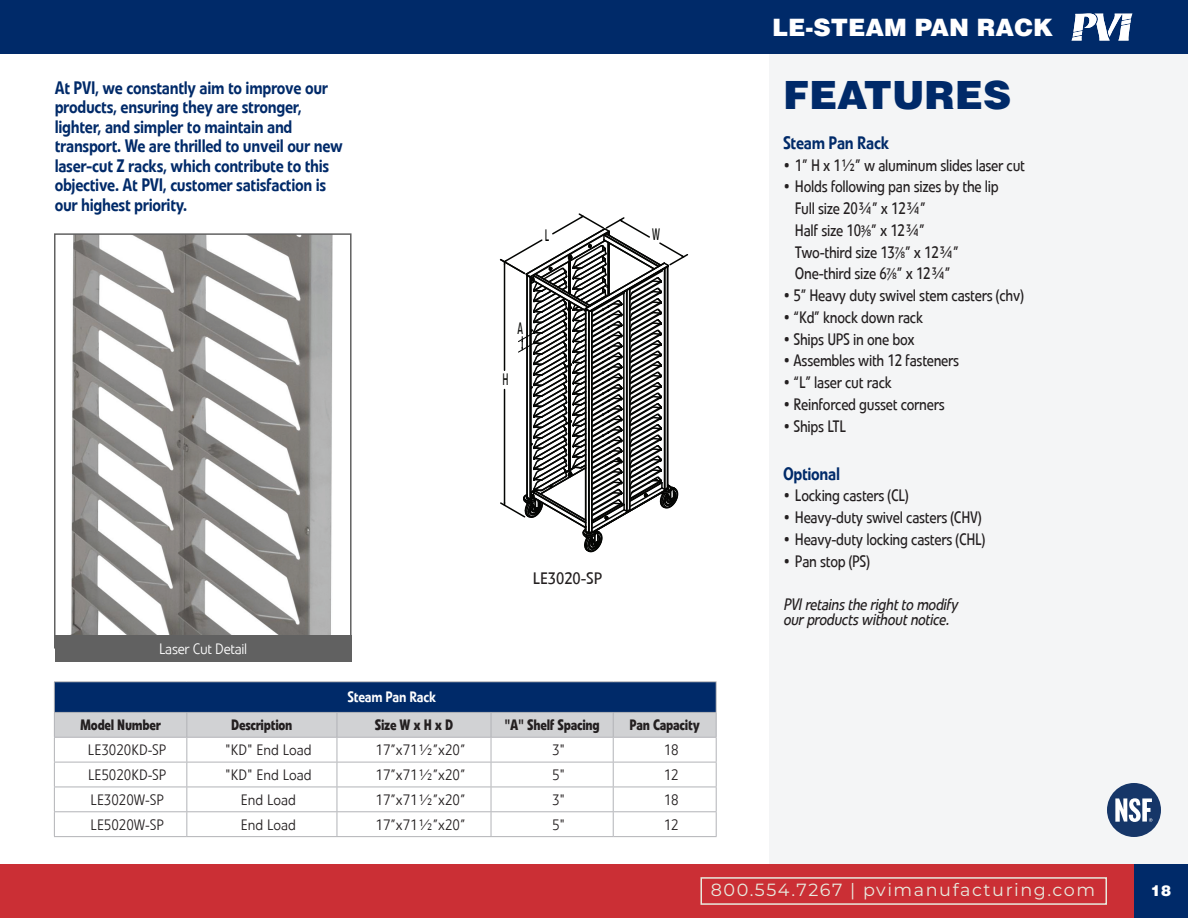
<style>
.page{position:relative;width:1188px;height:918px;background:#fff}
.page>*{position:absolute;margin:0;border:0;box-sizing:border-box;transform-origin:0 0}
.t1{font:900 39px "Helvetica LT";color:#002a69}
.t2{font:900 24px "Helvetica LT";color:#fff}
.t3{font:500 18px/19.5px "Veto Com";letter-spacing:-.02em;color:#002a69;scale:.9 1}
.t4{font:17.55px "Montserrat";letter-spacing:.09em;color:#e8eade}
.t5{font:16.5px/21.8px "Veto Com";letter-spacing:-.02em;color:#231f20;scale:.9 1}
.t6{font:italic 16.5px/15px "Veto Com";color:#231f20;scale:.9 1}
.t7{font:16.5px "Veto Com";color:#231f20}
.t8{font:16.5px "Veto Com";color:#040503;scale:.61 1}
.t9{font:300 15px "Veto Com";color:#231f20}
.t10{font:700 15px "Veto Com";letter-spacing:-.02em;color:#231f20;scale:.85 1}
.t11{font:300 15px "Veto Com";letter-spacing:-.02em;color:#fff}
.t12{font:500 15px "Veto Com";letter-spacing:-.02em;color:#fff;scale:.9 1}
.t13{font:900 15px "Helvetica LT Std";color:#fff}
.s1{font-family:"Alegreya Sans"}
</style>
<div class="page">
<div style="left:770px;top:0;width:418px;height:918px;background:#f4f5f6"></div>
<svg style="left:499px;top:213px;width:190px;height:340px"></svg>
<img style="left:70px;top:236px;width:263px;height:399px">
<div style="left:54px;top:233px;width:298px;height:416px;border:2px solid #616161"></div>
<div style="left:54px;top:682px;width:662px;height:30px;background:#002a69"></div>
<svg style="left:54px;top:713px;width:663px;height:123px"></svg>
<hr style="left:54px;top:836px;width:133px;height:1px;background:#b2b3b7">
<hr style="left:187px;top:836px;width:150px;height:1px;background:#b2b3b7">
<hr style="left:337px;top:836px;width:154px;height:1px;background:#b2b3b7">
<hr style="left:491px;top:836px;width:122px;height:1px;background:#b2b3b7">
<hr style="left:613px;top:836px;width:104px;height:1px;background:#b2b3b7">
<hr style="left:54px;top:681px;width:133px;height:1px;background:#b2b3b7">
<hr style="left:54px;top:682px;width:1px;height:30px;background:#b2b3b7">
<hr style="left:187px;top:681px;width:150px;height:1px;background:#b2b3b7">
<hr style="left:337px;top:681px;width:154px;height:1px;background:#b2b3b7">
<hr style="left:491px;top:681px;width:122px;height:1px;background:#b2b3b7">
<hr style="left:613px;top:681px;width:104px;height:1px;background:#b2b3b7">
<hr style="left:716px;top:682px;width:1px;height:30px;background:#b2b3b7">
<hr style="left:54px;top:712px;width:133px;height:1px;background:#b2b3b7">
<hr style="left:187px;top:712px;width:150px;height:1px;background:#b2b3b7">
<hr style="left:337px;top:712px;width:154px;height:1px;background:#b2b3b7">
<hr style="left:491px;top:712px;width:122px;height:1px;background:#b2b3b7">
<hr style="left:613px;top:712px;width:104px;height:1px;background:#b2b3b7">
<div style="left:55px;top:635px;width:297px;height:27px;background:#616161"></div>
<div style="left:0;top:864px;width:1134px;height:54px;background:#cb2f35"></div>
<div style="left:0;top:0;width:1188px;height:54px;background:#002a69"></div>
<div style="left:1134px;top:864px;width:54px;height:54px;background:#002a69"></div>
<svg style="left:1072px;top:14px;width:60px;height:26px"></svg>
<div style="left:700px;top:877px;width:407px;height:28px;border:2px solid #e8eade"></div>
<div style="left:1107px;top:783px;width:54px;height:54px;background:#163668;border-radius:50%"></div>
<svg style="left:1115px;top:798px;width:37px;height:24px"></svg>
<p class="t3" style="left:55px;top:78px;width:322px">At PVI, we constantly aim to improve our products, ensuring they are stronger, lighter, and simpler to maintain and transport. We are thrilled to unveil our new laser-cut Z racks, which contribute to this objective. At PVI, customer satisfaction is our highest priority.</p>
<p class="t8" style="left:545px;top:225px;width:9px">L</p>
<p class="t8" style="left:652px;top:225px;width:14px">W</p>
<p class="t8" style="left:517px;top:318px;width:11px">A</p>
<p class="t8" style="left:503px;top:370px;width:11px">H</p>
<p class="t11" style="left:159px;top:640px;width:90px">Laser Cut Detail</p>
<p class="t12" style="left:348px;top:688px;width:100px">Steam Pan Rack</p>
<p class="t7" style="left:533px;top:569px;width:71px">LE3020-SP</p>
<p class="t10" style="left:80px;top:715px;width:97px">Model Number</p>
<p class="t10" style="left:231px;top:715px;width:74px">Description</p>
<p class="t10" style="left:375px;top:715px;width:94px">Size W x H x D</p>
<p class="t10" style="left:504px;top:715px;width:114px">"A" Shelf Spacing</p>
<p class="t10" style="left:629px;top:715px;width:84px">Pan Capacity</p>
<p class="t9" style="left:88px;top:741px;width:80px">LE3020KD-SP</p>
<p class="t9" style="left:225px;top:741px;width:88px">"KD" End Load</p>
<p class="t9" style="left:376px;top:741px;width:92px">17”x71½”x20”</p>
<p class="t9" style="left:552px;top:741px;width:15px">3"</p>
<p class="t9" style="left:664px;top:741px;width:16px">18</p>
<p class="t9" style="left:88px;top:766px;width:80px">LE5020KD-SP</p>
<p class="t9" style="left:225px;top:766px;width:88px">"KD" End Load</p>
<p class="t9" style="left:376px;top:766px;width:92px">17”x71½”x20”</p>
<p class="t9" style="left:552px;top:766px;width:15px">5"</p>
<p class="t9" style="left:664px;top:766px;width:16px">12</p>
<p class="t9" style="left:91px;top:791px;width:75px">LE3020W-SP</p>
<p class="t9" style="left:241px;top:791px;width:57px">End Load</p>
<p class="t9" style="left:376px;top:791px;width:92px">17”x71½”x20”</p>
<p class="t9" style="left:552px;top:791px;width:15px">3"</p>
<p class="t9" style="left:664px;top:791px;width:16px">18</p>
<p class="t9" style="left:91px;top:816px;width:75px">LE5020W-SP</p>
<p class="t9" style="left:241px;top:816px;width:57px">End Load</p>
<p class="t9" style="left:376px;top:816px;width:92px">17”x71½”x20”</p>
<p class="t9" style="left:552px;top:816px;width:15px">5"</p>
<p class="t9" style="left:664px;top:816px;width:16px">12</p>
<h2 class="t2" style="left:772px;top:11px;width:282px">LE-STEAM PAN RACK</h2>
<h1 class="t1" style="left:783px;top:70px;width:230px">FEATURES</h1>
<p class="t3" style="left:783px;top:133px;width:119px">Steam Pan Rack</p>
<p class="t5" style="left:783px;top:154px;width:271px">• 1” H x 1½” w aluminum slides laser cut</p>
<p class="t5" style="left:795px;top:176px;width:228px;text-indent:-12px">• Holds following pan sizes by the lip<br>Full size 20¾” x 12¾”<br>Half size 10<span class="s1">⅜</span>” x 12¾”<br>Two-third size 13<span class="s1">⅞</span>” x 12¾”<br>One-third size 6<span class="s1">⅞</span>” x 12¾”</p>
<p class="t5" style="left:783px;top:285px;width:269px">• 5” Heavy duty swivel stem casters (chv)</p>
<p class="t5" style="left:783px;top:306px;width:157px">• “Kd” knock down rack</p>
<p class="t5" style="left:783px;top:328px;width:148px">• Ships UPS in one box</p>
<p class="t5" style="left:783px;top:350px;width:197px">• Assembles with 12 fasteners</p>
<p class="t5" style="left:783px;top:372px;width:123px">• “L” laser cut rack</p>
<p class="t5" style="left:783px;top:393px;width:181px">• Reinforced gusset corners</p>
<p class="t5" style="left:783px;top:415px;width:72px">• Ships LTL</p>
<p class="t3" style="left:783px;top:464px;width:65px">Optional</p>
<p class="t5" style="left:783px;top:485px;width:141px">• Locking casters (CL)</p>
<p class="t5" style="left:783px;top:507px;width:222px">• Heavy-duty swivel casters (CHV)</p>
<p class="t5" style="left:783px;top:528px;width:226px">• Heavy-duty locking casters (CHL)</p>
<p class="t5" style="left:783px;top:550px;width:98px">• Pan stop (PS)</p>
<p class="t6" style="left:783px;top:597px;width:200px">PVIretainstherightto modify ourproductswithoutnotice.</p>
<p class="t4" style="left:711px;top:878px;width:386px">800.554.7267 | pvimanufacturing.com</p>
<p class="t13" style="left:1151px;top:881px;width:22px">18</p>
</div>
